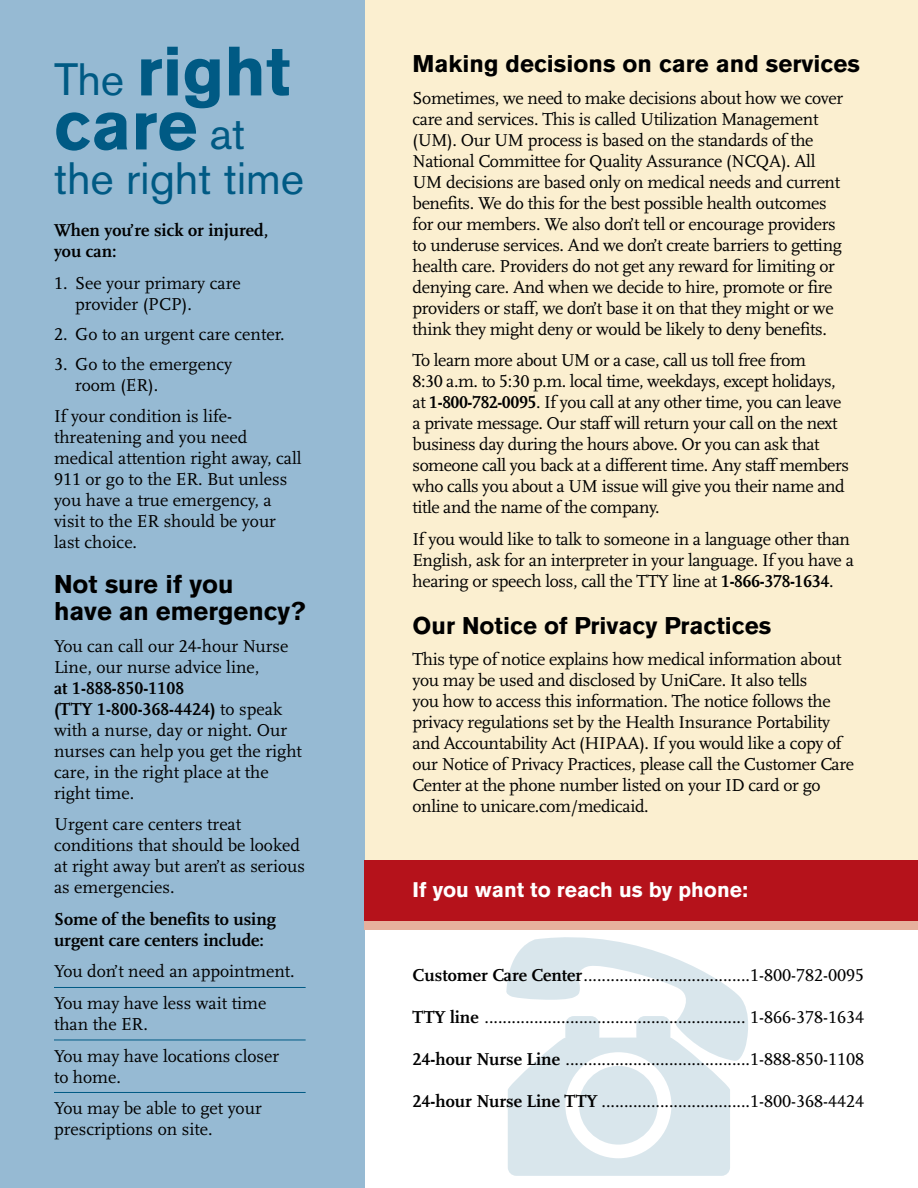
<style>
.page{position:relative;width:918px;height:1188px;background:#fff}
.page>*{position:absolute;margin:0;border:0;box-sizing:border-box;transform-origin:0 0}
.t1{font:700 69px/54px "Akzidenz Grotesk Std";color:#005a84}
.t2{font:45px "Akzidenz Grotesk Std";color:#005a84}
.t3{font:700 25.5px/27px "Akzidenz Grotesk Std";color:#000}
.t4{font:700 24px "Akzidenz Grotesk Std";color:#000}
.t5{font:700 21px "Akzidenz Grotesk Std";color:#fff}
.t6{font:18px/21px "Scala LF";letter-spacing:-.02em;color:#000}
.t7{font:18px/21px "Scala LF";color:#000}
.t8{font:700 18px/21px "Scala LF";color:#000}
.s1{font-weight:400;font-size:45px}
.s2{font-weight:700}
</style>
<div class="page">
<svg style="left:506px;top:937px;width:242px;height:239px"></svg>
<div style="left:579px;top:1066px;width:79px;height:79px;background:#d9e6ec;border-radius:50%"></div>
<div style="left:360px;top:0;width:558px;height:869px;background:#fbefd0"></div>
<div style="left:0;top:0;width:364px;height:1188px;background:#96bad3"></div>
<hr style="left:54px;top:987px;width:252px;height:1px;background:#005a84">
<hr style="left:54px;top:1040px;width:252px;height:1px;background:#005a84">
<hr style="left:54px;top:1092px;width:252px;height:1px;background:#005a84">
<div style="left:364px;top:860px;width:554px;height:61px;background:#b5121b"></div>
<div style="left:364px;top:921px;width:554px;height:9px;background:#e6b09d"></div>
<h2 class="t1" style="left:54px;top:44px;width:238px"><span class="s1">The</span> right care <span class="s1">at</span></h2>
<h2 class="t2" style="left:54px;top:152px;width:252px">the right time</h2>
<h3 class="t8" style="left:54px;top:220px;width:216px">When you’re sick or injured, you can:</h3>
<p class="t7" style="left:75px;top:273px;width:167px;text-indent:-21px">1. See your primary care provider (PCP).</p>
<p class="t7" style="left:54px;top:324px;width:232px">2. Go to an urgent care center.</p>
<p class="t7" style="left:75px;top:354px;width:159px;text-indent:-21px">3. Go to the emergency room (ER).</p>
<p class="t7" style="left:54px;top:406px;width:249px">If your condition is life&shy;threatening and you need medical attention right away, call<br>911 or go to the ER. But unless you have a true emergency, a visit to the ER should be your last choice.</p>
<h3 class="t3" style="left:54px;top:571px;width:253px">Not sure if you<br>have an emergency?</h3>
<p class="t7" style="left:54px;top:636px;width:250px">You can call our 24-hour Nurse<br>Line, our nurse advice line,<br><span class="s2">at 1-888-850-1108<br>(TTY 1-800-368-4424)</span> to speak with a nurse, day or night. Our nurses can help you get the right care, in the right place at the right time.</p>
<p class="t7" style="left:54px;top:814px;width:253px">Urgent care centers treat conditions that should be looked at right away but aren’t as serious as emergencies.</p>
<h3 class="t8" style="left:54px;top:909px;width:223px">Some of the benefits to using urgent care centers include:</h3>
<p class="t7" style="left:54px;top:961px;width:242px">You don’t need an appointment.</p>
<p class="t7" style="left:54px;top:993px;width:214px">You may have less wait time than the ER.</p>
<p class="t7" style="left:54px;top:1045px;width:227px">You may have locations closer to home.</p>
<p class="t7" style="left:54px;top:1098px;width:209px">You may be able to get your prescriptions on site.</p>
<h3 class="t4" style="left:413px;top:50px;width:449px">Making decisions on care and services</h3>
<p class="t6" style="left:413px;top:87px;width:432px">Sometimes, we need to make decisions about how we cover care and services. This is called Utilization Management (UM). Our UM process is based on the standards of the National Committee for Quality Assurance (NCQA). All UM decisions are based only on medical needs and current benefits. We do this for the best possible health outcomes for our members. We also don’t tell or encourage providers to underuse services. And we don’t create barriers to getting health care. Providers do not get any reward for limiting or denying care. And when we decide to hire, promote or fire providers or staff, we don’t base it on that they might or we think they might deny or would be likely to deny benefits.</p>
<p class="t6" style="left:413px;top:350px;width:438px">To learn more about UM or a case, call us toll free from<br>8:30 a.m. to 5:30 p.m. local time, weekdays, except holidays, at <span class="s2">1-800-782-0095</span>. If you call at any other time, you can leave a private message. Our staff will return your call on the next business day during the hours above. Or you can ask that someone call you back at a different time. Any staff members who calls you about a UM issue will give you their name and title and the name of the company.</p>
<p class="t6" style="left:413px;top:529px;width:443px">If you would like to talk to someone in a language other than<br>English, ask for an interpreter in your language. If you have a hearing or speech loss, call the TTY line at <span class="s2">1-866-378-1634</span>.</p>
<h3 class="t4" style="left:413px;top:612px;width:360px">Our Notice of Privacy Practices</h3>
<p class="t6" style="left:413px;top:649px;width:443px">This type of notice explains how medical information about you may be used and disclosed by UniCare. It also tells<br>you how to access this information. The notice follows the privacy regulations set by the Health Insurance Portability and Accountability Act (HIPAA). If you would like a copy of our Notice of Privacy Practices, please call the Customer Care Center at the phone number listed on your ID card or go online to unicare.com/medicaid.</p>
<h3 class="t5" style="left:413px;top:878px;width:337px">If you want to reach us by phone:</h3>
<p class="t7" style="left:413px;top:965px;width:453px"><span class="s2">Customer Care Center</span>.....................................1-800-782-0095</p>
<p class="t7" style="left:413px;top:1007px;width:453px"><span class="s2">TTY line</span> .......................................................... 1-866-378-1634</p>
<p class="t7" style="left:413px;top:1049px;width:453px"><span class="s2">24-hour Nurse Line</span> .........................................1-888-850-1108</p>
<p class="t7" style="left:413px;top:1091px;width:453px"><span class="s2">24-hour Nurse Line TTY</span> .................................1-800-368-4424</p>
</div>
